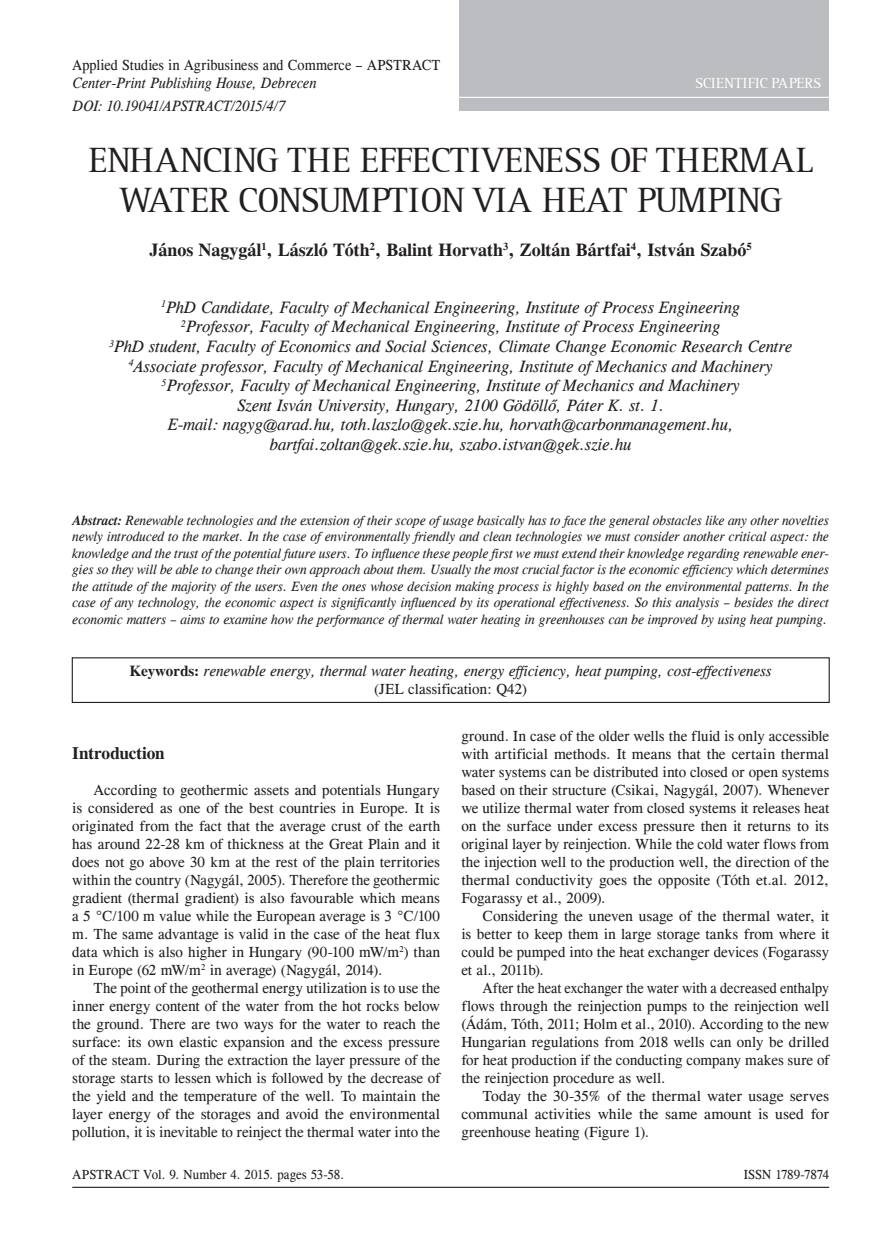
<style>
.page{position:relative;width:893px;height:1255px;background:#fff}
.page>*{position:absolute;margin:0;border:0;box-sizing:border-box;transform-origin:0 0}
.t1{font:36px "Rotis Srf PFL";color:#231f20}
.t2{font:700 18px "CG Times";color:#231f20}
.t3{font:700 17.25px "CG Times";letter-spacing:-.01em;color:#231f20}
.t4{font:italic 16.5px/19.5px "CG Times";color:#231f20;text-align:center}
.t5{font:15px/18px "CG Times";color:#231f20;text-align:justify}
.t6{font:15px/18px "CG Times";color:#231f20;text-align:justify;scale:.95 1}
.t7{font:italic 15px/18px "CG Times";color:#231f20;text-align:center}
.t8{font:15px/18px "CG Times";color:#231f20;text-align:justify;scale:1.04 1}
.t9{font:italic 15px "CG Times";color:#231f20;scale:.95 1}
.t10{font:15px "Rotis Srf PFL";letter-spacing:.015em;color:#fff}
.t11{font:italic 13.5px/16.5px "CG Times";color:#231f20;text-align:justify}
.t12{font:13.5px "CG Times";color:#231f20;scale:.96 1}
.s1{font-weight:700}
.s2{font-weight:700;font-style:normal}
.s3{font-style:normal}
</style>
<div class="page">
<div style="left:460px;top:0;width:369px;height:111px;background:#bcbdc0"></div>
<hr style="left:72px;top:97px;width:757px;height:1px;background:#fff">
<hr style="left:72px;top:1186px;width:757px;height:1px;background:#231f20">
<div style="left:72px;top:657px;width:758px;height:46px;border:1px solid #231f20"></div>
<img style="left:224px;top:657px;width:445px;height:46px">
<p class="t6" style="left:72px;top:56px;width:389px">Applied Studies in Agribusiness and Commerce – APSTRACT</p>
<p class="t9" style="left:72px;top:75px;width:259px">Center-Print Publishing House, Debrecen</p>
<p class="t10" style="left:695px;top:74px;width:127px">SCIENTIFIC PAPERS</p>
<p class="t9" style="left:73px;top:97px;width:225px">DOI: 10.19041/APSTRACT/2015/4/7</p>
<h1 class="t1" style="left:89px;top:137px;width:153px">ENHANCING</h1>
<h1 class="t1" style="left:287px;top:137px;width:91px">THE EFFE</h1>
<h1 class="t1" style="left:430px;top:137px;width:40px">CTIVENESS</h1>
<h1 class="t1" style="left:609px;top:137px;width:115px">OF THERMAL</h1>
<h1 class="t1" style="left:120px;top:178px;width:24px">WATER</h1>
<h1 class="t1" style="left:238px;top:178px;width:43px">CONSUM</h1>
<h1 class="t1" style="left:371px;top:178px;width:38px">PTION</h1>
<h1 class="t1" style="left:473px;top:178px;width:22px">VIA</h1>
<h1 class="t1" style="left:542px;top:178px;width:46px">HEAT</h1>
<h1 class="t1" style="left:637px;top:178px;width:108px">PUM PING</h1>
<p class="t2" style="left:150px;top:239px;width:603px">János Nagygál<sup>1</sup>, László Tóth<sup>2</sup>, Balint Horvath<sup>3</sup>, Zoltán Bártfai<sup>4</sup>, István Szabó<sup>5</sup></p>
<p class="t4" style="left:109px;top:298px;width:684px"><sup>1</sup>PhD Candidate, Faculty of Mechanical Engineering, Institute of Process Engineering<br><sup>2</sup>Professor, Faculty of Mechanical Engineering, Institute of Process Engineering<br><sup>3</sup>PhD student, Faculty of Economics and Social Sciences, Climate Change Economic Research Centre <sup>4</sup>Associate professor, Faculty of Mechanical Engineering, Institute of Mechanics and Machinery <sup>5</sup>Professor, Faculty of Mechanical Engineering, Institute of Mechanics and Machinery<br>Szent Isván University, Hungary, 2100 Gödöllő, Páter K. st. 1.<br>E-mail: nagyg@arad.hu, toth.laszlo@gek.szie.hu, horvath@carbonmanagement.hu, bartfai.zoltan@gek.szie.hu, szabo.istvan@gek.szie.hu</p>
<p class="t11" style="left:72px;top:512px;width:758px"><span class="s1">Abstract:</span> Renewable technologies and the extension of their scope of usage basically has to face the general obstacles like any other novelties newly introduced to the market. In the case of environmentally friendly and clean technologies we must consider another critical aspect: the knowledge and the trust of the potential future users. To influence these people first we must extend their knowledge regarding renewable ener&shy;gies so they will be able to change their own approach about them. Usually the most crucial factor is the economic efficiency which determines the attitude of the majority of the users. Even the ones whose decision making process is highly based on the environmental patterns. In the case of any technology, the economic aspect is significantly influenced by its operational effectiveness. So this analysis – besides the direct economic matters – aims to examine how the performance of thermal water heating in greenhouses can be improved by using heat pumping.</p>
<p class="t7" style="left:129px;top:662px;width:644px"><span class="s2">Keywords:</span> renewable energy, thermal water heating, energy efficiency, heat pumping, cost-effectiveness <span class="s3">(JEL classification: Q42)</span></p>
<p class="t3" style="left:72px;top:742px;width:94px">Introduction</p>
<p class="t5" style="left:72px;top:781px;width:369px;text-indent:21px">According to geothermic assets and potentials Hungary is considered as one of the best countries in Europe. It is originated from the fact that the average crust of the earth has around 22-28 km of thickness at the Great Plain and it does not go above 30 km at the rest of the plain territories within the country (Nagygál, 2005). Therefore the geothermic gradient (thermal gradient) is also favourable which means a 5 °C/100 m value while the European average is 3 °C/100 m. The same advantage is valid in the case of the heat flux data which is also higher in Hungary (90-100 mW/m<sup>2</sup>) than in Europe (62 mW/m<sup>2</sup> in average) (Nagygál, 2014).</p>
<p class="t5" style="left:72px;top:979px;width:369px;text-indent:21px">The point of the geothermal energy utilization is to use the inner energy content of the water from the hot rocks below the ground. There are two ways for the water to reach the surface: its own elastic expansion and the excess pressure of the steam. During the extraction the layer pressure of the storage starts to lessen which is followed by the decrease of the yield and the temperature of the well. To maintain the layer energy of the storages and avoid the environmental pollution, it is inevitable to reinject the thermal water into the</p>
<p class="t5" style="left:461px;top:727px;width:369px">ground. In case of the older wells the fluid is only accessible with artificial methods. It means that the certain thermal water systems can be distributed into closed or open systems based on their structure (Csikai, Nagygál, 2007). Whenever we utilize thermal water from closed systems it releases heat on the surface under excess pressure then it returns to its original layer by reinjection. While the cold water flows from the injection well to the production well, the direction of the thermal conductivity goes the opposite (Tóth et.al. 2012, Fogarassy et al., 2009).</p>
<p class="t5" style="left:461px;top:907px;width:369px;text-indent:21px">Considering the uneven usage of the thermal water, it is better to keep them in large storage tanks from where it could be pumped into the heat exchanger devices (Fogarassy et al., 2011b).</p>
<p class="t6" style="left:461px;top:979px;width:389px;text-indent:21px">After the heat exchanger the water with a decreased enthalpy flows through the reinjection pumps to the reinjection well (Ádám, Tóth, 2011; Holm et al., 2010). According to the new Hungarian regulations from 2018 wells can only be drilled for heat production if the conducting company makes sure of the reinjection procedure as well.</p>
<p class="t8" style="left:461px;top:1087px;width:355px;text-indent:21px">Today the 30-35% of the thermal water usage serves communal activities while the same amount is used for greenhouse heating (Figure 1).</p>
<p class="t12" style="left:72px;top:1166px;width:285px">APSTRACT Vol. 9. Number 4. 2015. pages 53-58.</p>
<p class="t12" style="left:744px;top:1166px;width:90px">ISSN 1789-7874</p>
</div>
